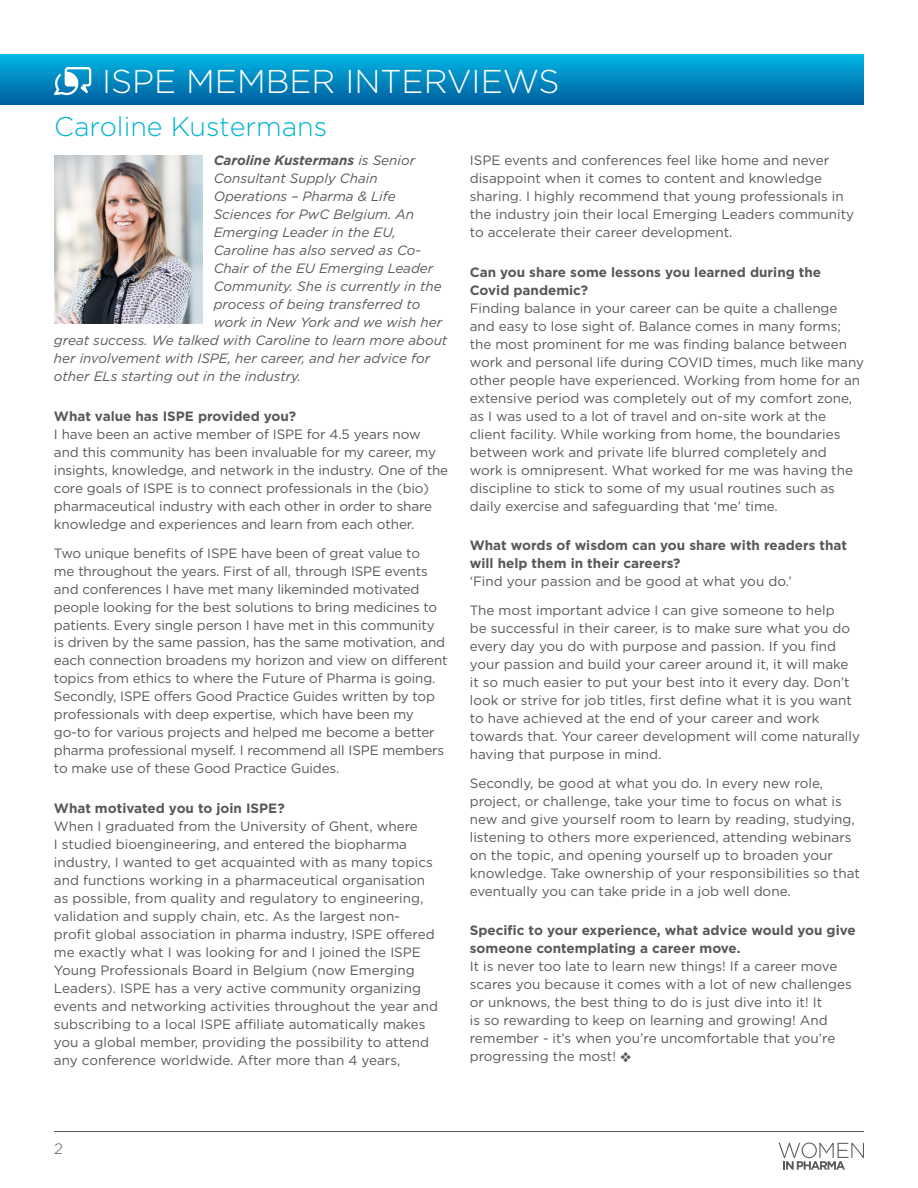
<style>
.page{position:relative;width:918px;height:1188px;background:#fff}
.page>*{position:absolute;margin:0;border:0;box-sizing:border-box;transform-origin:0 0}
.t1{font:300 33px "Gotham";color:#fff}
.t2{font:300 27px "Gotham";color:#00b5d1}
.t3{font:300 15px "Gotham";color:#57585a}
.t4{font:13.5px/18px "Gotham";letter-spacing:-.005em;color:#57585a}
.t5{font:italic 13.5px "Gotham";color:#57585a}
.t6{font:700 13.5px/18px "Gotham";color:#57585a}
.t7{font:italic 700 13.5px "Gotham";color:#57585a}
.s1{font-weight:400}
</style>
<div class="page">
<hr style="left:54px;top:1131px;width:810px;height:1px;background:#57585a">
<svg style="left:779px;top:1143px;width:85px;height:27px"></svg>
<div style="left:0;top:54px;width:864px;height:51px;background:linear-gradient(to bottom,#01b8e6,#005d9d)"></div>
<svg style="left:54px;top:67px;width:37px;height:28px"></svg>
<img style="left:54px;top:155px;width:149px;height:169px">
<h1 class="t1" style="left:102px;top:60px;width:459px">ISPE MEMBER INTERVIEWS</h1>
<h2 class="t2" style="left:54px;top:110px;width:275px">Caroline Kustermans</h2>
<p class="t7" style="left:214px;top:151px;width:203px">Caroline Kustermans <span class="s1">is Senior</span></p>
<p class="t5" style="left:214px;top:170px;width:166px">Consultant Supply Chain</p>
<p class="t5" style="left:214px;top:188px;width:184px">Operations – Pharma &amp; Life</p>
<p class="t5" style="left:214px;top:206px;width:202px">Sciences for PwC Belgium. An</p>
<p class="t5" style="left:214px;top:224px;width:184px">Emerging Leader in the EU,</p>
<p class="t5" style="left:214px;top:242px;width:209px">Caroline has also served as Co-</p>
<p class="t5" style="left:214px;top:260px;width:221px">Chair of the EU Emerging Leader</p>
<p class="t5" style="left:214px;top:278px;width:230px">Community. She is currently in the</p>
<p class="t5" style="left:214px;top:296px;width:208px">process of being transferred to</p>
<p class="t5" style="left:214px;top:314px;width:230px">work in New York and we wish her</p>
<p class="t5" style="left:54px;top:332px;width:395px">great success. We talked with Caroline to learn more about</p>
<p class="t5" style="left:54px;top:350px;width:378px">her involvement with ISPE, her career, and her advice for</p>
<p class="t5" style="left:54px;top:368px;width:249px">other ELs starting out in the industry.</p>
<p class="t6" style="left:54px;top:407px;width:244px">What value has ISPE provided you?</p>
<p class="t4" style="left:54px;top:425px;width:396px">I have been an active member of ISPE for 4.5 years now and this community has been invaluable for my career, my insights, knowledge, and network in the industry. One of the core goals of ISPE is to connect professionals in the (bio) pharmaceutical industry with each other in order to share knowledge and experiences and learn from each other.</p>
<p class="t4" style="left:54px;top:543px;width:395px">Two unique benefits of ISPE have been of great value to<br>me throughout the years. First of all, through ISPE events and conferences I have met many likeminded motivated people looking for the best solutions to bring medicines to patients. Every single person I have met in this community is driven by the same passion, has the same motivation, and each connection broadens my horizon and view on different topics from ethics to where the Future of Pharma is going.<br>Secondly, ISPE offers Good Practice Guides written by top professionals with deep expertise, which have been my go-to for various projects and helped me become a better pharma professional myself. I recommend all ISPE members to make use of these Good Practice Guides.</p>
<p class="t6" style="left:54px;top:799px;width:232px">What motivated you to join ISPE?</p>
<p class="t4" style="left:54px;top:817px;width:386px">When I graduated from the University of Ghent, where<br>I studied bioengineering, and entered the biopharma industry, I wanted to get acquainted with as many topics and functions working in a pharmaceutical organisation as possible, from quality and regulatory to engineering, validation and supply chain, etc. As the largest non&shy;profit global association in pharma industry, ISPE offered me exactly what I was looking for and I joined the ISPE Young Professionals Board in Belgium (now Emerging Leaders). ISPE has a very active community organizing events and networking activities throughout the year and subscribing to a local ISPE affiliate automatically makes you a global member, providing the possibility to attend any conference worldwide. After more than 4 years,</p>
<p class="t4" style="left:470px;top:151px;width:386px">ISPE events and conferences feel like home and never disappoint when it comes to content and knowledge sharing. I highly recommend that young professionals in the industry join their local Emerging Leaders community to accelerate their career development.</p>
<p class="t6" style="left:470px;top:263px;width:353px">Can you share some lessons you learned during the<br>Covid pandemic?</p>
<p class="t4" style="left:470px;top:299px;width:396px">Finding balance in your career can be quite a challenge and easy to lose sight of. Balance comes in many forms; the most prominent for me was finding balance between work and personal life during COVID times, much like many other people have experienced. Working from home for an extensive period was completely out of my comfort zone, as I was used to a lot of travel and on-site work at the client facility. While working from home, the boundaries between work and private life blurred completely and<br>work is omnipresent. What worked for me was having the discipline to stick to some of my usual routines such as daily exercise and safeguarding that ‘me’ time.</p>
<p class="t6" style="left:470px;top:536px;width:379px">What words of wisdom can you share with readers that will help them in their careers?</p>
<p class="t4" style="left:470px;top:567px;width:366px;line-height:28.8px">‘Find your passion and be good at what you do.’<br>The most important advice I can give someone to help</p>
<p class="t4" style="left:470px;top:619px;width:392px">be successful in their career, is to make sure what you do every day you do with purpose and passion. If you find your passion and build your career around it, it will make it so much easier to put your best into it every day. Don’t look or strive for job titles, first define what it is you want to have achieved at the end of your career and work towards that. Your career development will come naturally having that purpose in mind.</p>
<p class="t4" style="left:470px;top:774px;width:392px">Secondly, be good at what you do. In every new role, project, or challenge, take your time to focus on what is new and give yourself room to learn by reading, studying, listening to others more experienced, attending webinars on the topic, and opening yourself up to broaden your knowledge. Take ownership of your responsibilities so that eventually you can take pride in a job well done.</p>
<p class="t6" style="left:470px;top:921px;width:387px">Specific to your experience, what advice would you give someone contemplating a career move.</p>
<p class="t4" style="left:470px;top:957px;width:384px">It is never too late to learn new things! If a career move scares you because it comes with a lot of new challenges or unknows, the best thing to do is just dive into it! It<br>is so rewarding to keep on learning and growing! And remember - it’s when you’re uncomfortable that you’re progressing the most! ❖</p>
<p class="t3" style="left:54px;top:1140px;width:10px">2</p>
</div>
